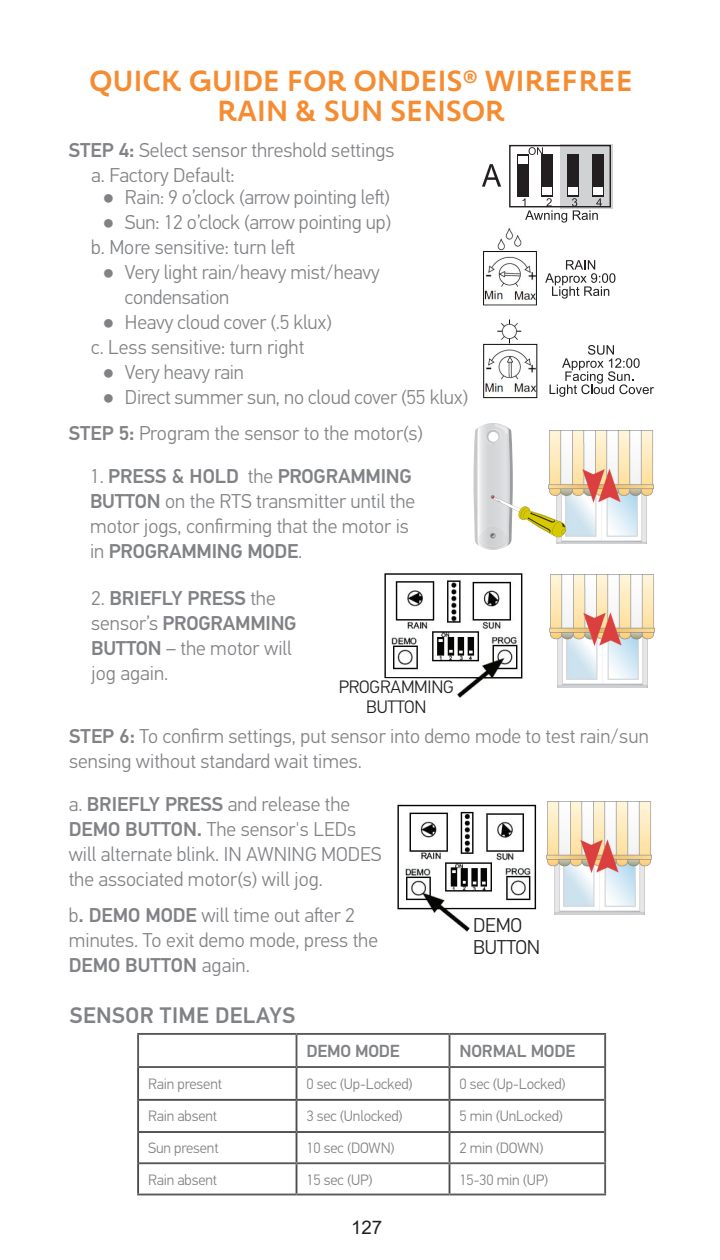
<style>
.page{position:relative;width:720px;height:1260px;background:#fff}
.page>*{position:absolute;margin:0;border:0;box-sizing:border-box;transform-origin:0 0}
.t1{font:500 30px "Somfy Sans";letter-spacing:.01em;color:#f68c32}
.Paragraph_Headers{font:500 22.5px "PF Din Text Pro";letter-spacing:.02em;color:#808285}
.Body_Copy{font:300 20px/25px "PF Din Text Pro";color:#808285}
.Paragraph_Headers-2{font:300 20px "PF Din Text Pro";color:#808285}
.Body_Copy-2{font:300 20px/22.5px "PF Din Text Pro";letter-spacing:-.01em;color:#231f20}
.t2{font:18.75px "Arial";color:#231f20}
.Body_Copy-3{font:300 18px/20.2px "PF Din Text Pro";letter-spacing:-.01em;color:#231f20;text-align:center}
.Body_Copy-4{font:500 17.5px "PF Din Text Pro";letter-spacing:-.01em;color:#808285}
.Body_Copy-5{font:300 15px "PF Din Text Pro";letter-spacing:-.01em;color:#808285}
.s1{font-weight:500}
.s2{font-family:"Arial";font-weight:400}
</style>
<div class="page">
<img style="left:384px;top:572px;width:139px;height:126px">
<img style="left:397px;top:804px;width:181px;height:128px">
<img style="left:567px;top:431px;width:87px;height:113px">
<svg style="left:473px;top:423px;width:94px;height:127px"></svg>
<img style="left:549px;top:574px;width:105px;height:113px">
<hr style="left:137px;top:1068px;width:2px;height:31px;background:#4b4c4d">
<hr style="left:296px;top:1068px;width:1px;height:31px;background:#4b4c4d">
<hr style="left:449px;top:1068px;width:1px;height:31px;background:#4b4c4d">
<hr style="left:137px;top:1099px;width:160px;height:2px;background:#4b4c4d">
<hr style="left:137px;top:1101px;width:2px;height:30px;background:#4b4c4d">
<hr style="left:297px;top:1099px;width:153px;height:2px;background:#4b4c4d">
<hr style="left:296px;top:1101px;width:1px;height:30px;background:#4b4c4d">
<hr style="left:450px;top:1099px;width:154px;height:2px;background:#4b4c4d">
<hr style="left:449px;top:1101px;width:1px;height:30px;background:#4b4c4d">
<hr style="left:137px;top:1131px;width:160px;height:2px;background:#4b4c4d">
<hr style="left:137px;top:1133px;width:2px;height:30px;background:#4b4c4d">
<hr style="left:297px;top:1131px;width:153px;height:2px;background:#4b4c4d">
<svg style="left:296px;top:1133px;width:1px;height:29px"></svg>
<hr style="left:450px;top:1131px;width:154px;height:2px;background:#4b4c4d">
<svg style="left:449px;top:1133px;width:1px;height:29px"></svg>
<hr style="left:137px;top:1163px;width:2px;height:31px;background:#4b4c4d">
<hr style="left:296px;top:1164px;width:1px;height:30px;background:#4b4c4d">
<hr style="left:449px;top:1164px;width:1px;height:30px;background:#4b4c4d">
<hr style="left:137px;top:1033px;width:160px;height:2px;background:#57585a">
<hr style="left:137px;top:1035px;width:2px;height:31px;background:#57585a">
<hr style="left:297px;top:1033px;width:153px;height:2px;background:#57585a">
<hr style="left:296px;top:1035px;width:1px;height:31px;background:#57585a">
<hr style="left:450px;top:1033px;width:156px;height:2px;background:#57585a">
<hr style="left:449px;top:1035px;width:1px;height:31px;background:#57585a">
<hr style="left:604px;top:1035px;width:2px;height:31px;background:#57585a">
<hr style="left:137px;top:1066px;width:160px;height:2px;background:#57585a">
<hr style="left:297px;top:1066px;width:153px;height:2px;background:#57585a">
<hr style="left:450px;top:1066px;width:156px;height:2px;background:#57585a">
<hr style="left:604px;top:1068px;width:2px;height:32px;background:#57585a">
<hr style="left:604px;top:1100px;width:2px;height:32px;background:#57585a">
<hr style="left:604px;top:1132px;width:2px;height:30px;background:#57585a">
<hr style="left:139px;top:1162px;width:158px;height:2px;background:#57585a">
<hr style="left:297px;top:1162px;width:153px;height:2px;background:#57585a">
<hr style="left:450px;top:1162px;width:156px;height:2px;background:#57585a">
<hr style="left:604px;top:1164px;width:2px;height:30px;background:#57585a">
<hr style="left:137px;top:1194px;width:160px;height:1px;background:#57585a">
<hr style="left:297px;top:1194px;width:153px;height:1px;background:#57585a">
<hr style="left:450px;top:1194px;width:156px;height:1px;background:#57585a">
<div style="left:560px;top:144px;width:53px;height:64px;background:#d1d2d4"></div>
<div style="left:509px;top:145px;width:102px;height:62px;border:1px solid #231f20"></div>
<div style="left:517px;top:154px;width:12px;height:43px;background:#231f20"></div>
<div style="left:518px;top:156px;width:10px;height:7px;background:#fff"></div>
<svg style="left:523px;top:198px;width:79px;height:25px"></svg>
<svg style="left:529px;top:147px;width:14px;height:8px"></svg>
<div style="left:542px;top:154px;width:11px;height:43px;background:#231f20"></div>
<div style="left:543px;top:187px;width:9px;height:7px;background:#fff"></div>
<div style="left:567px;top:154px;width:12px;height:43px;background:#231f20"></div>
<div style="left:568px;top:187px;width:10px;height:7px;background:#fff"></div>
<div style="left:592px;top:154px;width:12px;height:43px;background:#231f20"></div>
<div style="left:593px;top:187px;width:9px;height:7px;background:#fff"></div>
<svg style="left:482px;top:164px;width:19px;height:23px"></svg>
<img style="left:483px;top:228px;width:54px;height:78px">
<svg style="left:545px;top:260px;width:70px;height:39px"></svg>
<img style="left:483px;top:320px;width:55px;height:79px">
<svg style="left:550px;top:345px;width:104px;height:52px"></svg>
<img style="left:547px;top:801px;width:105px;height:113px">
<p class="t1" style="left:89px;top:57px;width:545px">QUICK GUIDE FOR ONDEIS® WIREFREE</p>
<p class="t1" style="left:217px;top:87px;width:289px">RAIN &amp; SUN SENSOR</p>
<p class="Paragraph_Headers-2" style="left:69px;top:138px;width:327px"><span class="s1">STEP 4:</span> Select sensor threshold settings</p>
<p class="Body_Copy" style="left:91px;top:162px;width:145px">a. Factory Default:</p>
<p class="Body_Copy" style="left:102px;top:185px;width:289px"><span class="s2">●</span> Rain: 9 o’clock (arrow pointing left)</p>
<p class="Body_Copy" style="left:102px;top:210px;width:290px"><span class="s2">●</span> Sun: 12 o’clock (arrow pointing up)</p>
<p class="Body_Copy" style="left:91px;top:235px;width:205px">b. More sensitive: turn left</p>
<p class="Body_Copy" style="left:125px;top:260px;width:256px;text-indent:-22px"><span class="s2">●</span> Very light rain/heavy mist/heavy condensation</p>
<p class="Body_Copy" style="left:102px;top:310px;width:231px"><span class="s2">●</span> Heavy cloud cover (.5 klux)</p>
<p class="Body_Copy" style="left:91px;top:335px;width:215px">c. Less sensitive: turn right</p>
<p class="Body_Copy" style="left:102px;top:360px;width:143px"><span class="s2">●</span> Very heavy rain</p>
<p class="Body_Copy" style="left:102px;top:385px;width:367px"><span class="s2">●</span> Direct summer sun, no cloud cover (55 klux)</p>
<p class="Body_Copy" style="left:69px;top:421px;width:356px"><span class="s1">STEP 5:</span> Program the sensor to the motor(s)</p>
<p class="Body_Copy" style="left:90px;top:464px;width:327px">1. <span class="s1">PRESS &amp; HOLD</span> the <span class="s1">PROGRAMMING<br>BUTTON</span> on the RTS transmitter until the motor jogs, confirming that the motor is in <span class="s1">PROGRAMMING MODE</span>.</p>
<p class="Body_Copy" style="left:91px;top:586px;width:207px">2. <span class="s1">BRIEFLY PRESS</span> the sensor’s <span class="s1">PROGRAMMING<br>BUTTON</span> – the motor will jog again.</p>
<p class="Body_Copy-3" style="left:339px;top:677px;width:117px">PROGRAMMING<br>BUTTON</p>
<p class="Body_Copy" style="left:69px;top:724px;width:581px"><span class="s1">STEP 6:</span> To confirm settings, put sensor into demo mode to test rain/sun sensing without standard wait times.</p>
<p class="Body_Copy" style="left:69px;top:792px;width:289px">a. <span class="s1">BRIEFLY PRESS</span> and release the<br><span class="s1">DEMO BUTTON.</span> The sensor's LEDs</p>
<p class="Body_Copy" style="left:69px;top:842px;width:314px">will alternate blink. IN AWNING MODES the associated motor(s) will jog.</p>
<p class="Body_Copy" style="left:69px;top:903px;width:311px">b<span class="s1">. DEMO MODE</span> will time out after 2 minutes. To exit demo mode, press the<br><span class="s1">DEMO BUTTON</span> again.</p>
<p class="Paragraph_Headers" style="left:70px;top:1002px;width:227px">SENSOR TIME DELAYS</p>
<p class="Body_Copy-2" style="left:473px;top:914px;width:68px">DEMO<br>BUTTON</p>
<p class="Body_Copy-4" style="left:307px;top:1041px;width:95px">DEMO MODE</p>
<p class="Body_Copy-4" style="left:460px;top:1041px;width:117px">NORMAL MODE</p>
<p class="Body_Copy-5" style="left:148px;top:1075px;width:75px">Rain present</p>
<p class="Body_Copy-5" style="left:307px;top:1075px;width:108px">0 sec (Up-Locked)</p>
<p class="Body_Copy-5" style="left:460px;top:1075px;width:108px">0 sec (Up-Locked)</p>
<p class="Body_Copy-5" style="left:148px;top:1107px;width:70px">Rain absent</p>
<p class="Body_Copy-5" style="left:307px;top:1107px;width:98px">3 sec (Unlocked)</p>
<p class="Body_Copy-5" style="left:460px;top:1107px;width:105px">5 min (UnLocked)</p>
<p class="Body_Copy-5" style="left:148px;top:1140px;width:72px">Sun present</p>
<p class="Body_Copy-5" style="left:307px;top:1140px;width:90px">10 sec (DOWN)</p>
<p class="Body_Copy-5" style="left:460px;top:1140px;width:86px">2 min (DOWN)</p>
<p class="Body_Copy-5" style="left:148px;top:1171px;width:70px">Rain absent</p>
<p class="Body_Copy-5" style="left:307px;top:1171px;width:67px">15 sec (UP)</p>
<p class="Body_Copy-5" style="left:460px;top:1171px;width:90px">15-30 min (UP)</p>
<p class="t2" style="left:351px;top:1214px;width:33px">127</p>
</div>
